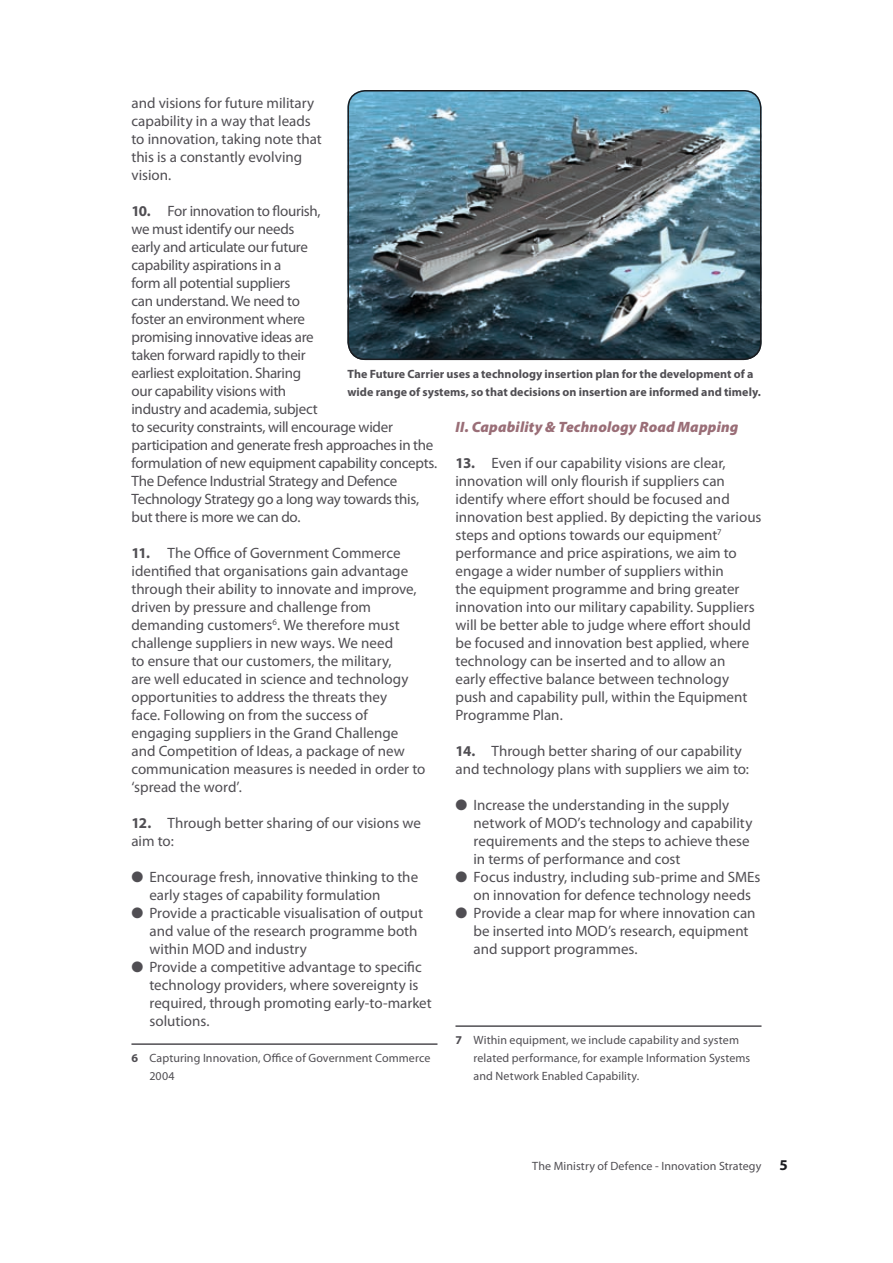
<style>
.page{position:relative;width:893px;height:1263px;background:#fff}
.page>*{position:absolute;margin:0;border:0;box-sizing:border-box;transform-origin:0 0}
.t1{font:15px/18px "Myriad Pro";color:#504e53}
.t2{font:15px/18px "Myriad Pro";letter-spacing:-.02em;color:#504e53}
.t3{font:italic 900 15px "Myriad Pro";letter-spacing:.01em;color:#9a6e77}
.t4{font:12px/18px "Myriad Pro";letter-spacing:.01em;color:#504e53}
.t5{font:700 12px/18px "Myriad Pro";letter-spacing:.005em;color:#504e53}
.s1{font-weight:700}
.s2{font-weight:700;font-size:15px;color:#1b1c20}
</style>
<div class="page">
<hr style="left:131px;top:1043px;width:306px;height:2px;background:#504e53">
<hr style="left:455px;top:1025px;width:306px;height:2px;background:#504e53">
<img style="left:350px;top:90px;width:411px;height:270px">
<div style="left:347px;top:90px;width:414px;height:270px;border:2px solid #1b1c20;border-radius:17px"></div>
<p class="t1" style="left:131px;top:94px;width:192px">and visions for future military capability in a way that leads to innovation, taking note that this is a constantly evolving vision.</p>
<p class="t2" style="left:131px;top:202px;width:307px"><span class="s1">10.</span> For innovation to flourish,<br>we must identify our needs<br>early and articulate our future<br>capability aspirations in a<br>form all potential suppliers<br>can understand. We need to<br>foster an environment where<br>promising innovative ideas are<br>taken forward rapidly to their<br>earliest exploitation. Sharing<br>our capability visions with<br>industry and academia, subject<br>to security constraints, will encourage wider participation and generate fresh approaches in the formulation of new equipment capability concepts.<br>The Defence Industrial Strategy and Defence Technology Strategy go a long way towards this, but there is more we can do.</p>
<p class="t1" style="left:131px;top:544px;width:295px"><span class="s1">11.</span> The Office of Government Commerce identified that organisations gain advantage through their ability to innovate and improve, driven by pressure and challenge from demanding customers<sup>6</sup>. We therefore must challenge suppliers in new ways. We need<br>to ensure that our customers, the military,<br>are well educated in science and technology opportunities to address the threats they<br>face. Following on from the success of engaging suppliers in the Grand Challenge and Competition of Ideas, a package of new communication measures is needed in order to ‘spread the word’.</p>
<p class="t1" style="left:131px;top:814px;width:291px"><span class="s1">12.</span> Through better sharing of our visions we aim to:</p>
<p class="t1" style="left:149px;top:868px;width:270px;text-indent:-18px">● Encourage fresh, innovative thinking to the early stages of capability formulation</p>
<p class="t1" style="left:149px;top:904px;width:275px;text-indent:-18px">● Provide a practicable visualisation of output and value of the research programme both within MOD and industry</p>
<p class="t1" style="left:149px;top:958px;width:284px;text-indent:-18px">● Provide a competitive advantage to specific technology providers, where sovereignty is required, through promoting early-to-market solutions.</p>
<p class="t4" style="left:149px;top:1049px;width:282px;text-indent:-18px"><span class="s1">6</span> Capturing Innovation, Office of Government Commerce<br>2004</p>
<p class="t5" style="left:347px;top:365px;width:415px">The Future Carrier uses a technology insertion plan for the development of a wide range of systems, so that decisions on insertion are informed and timely.</p>
<p class="t3" style="left:455px;top:417px;width:284px">II. Capability &amp; Technology Road Mapping</p>
<p class="t1" style="left:455px;top:454px;width:307px"><span class="s1">13.</span> Even if our capability visions are clear, innovation will only flourish if suppliers can identify where effort should be focused and innovation best applied. By depicting the various steps and options towards our equipment<sup>7 </sup>performance and price aspirations, we aim to engage a wider number of suppliers within<br>the equipment programme and bring greater innovation into our military capability. Suppliers will be better able to judge where effort should be focused and innovation best applied, where technology can be inserted and to allow an<br>early effective balance between technology push and capability pull, within the Equipment Programme Plan.</p>
<p class="t1" style="left:455px;top:742px;width:295px"><span class="s1">14.</span> Through better sharing of our capability and technology plans with suppliers we aim to:</p>
<p class="t1" style="left:473px;top:796px;width:280px;text-indent:-18px">● Increase the understanding in the supply network of MOD’s technology and capability requirements and the steps to achieve these in terms of performance and cost</p>
<p class="t1" style="left:455px;top:868px;width:307px;text-align:center">● Focus industry, including sub-prime and SMEs on innovation for defence technology needs</p>
<p class="t1" style="left:473px;top:904px;width:284px;text-indent:-18px">● Provide a clear map for where innovation can be inserted into MOD’s research, equipment and support programmes.</p>
<p class="t4" style="left:473px;top:1031px;width:278px;text-indent:-18px"><span class="s1">7</span> Within equipment, we include capability and system related performance, for example Information Systems and Network Enabled Capability.</p>
<p class="t4" style="left:532px;top:1157px;width:257px">The Ministry of Defence - Innovation Strategy <span class="s2">5</span></p>
</div>
